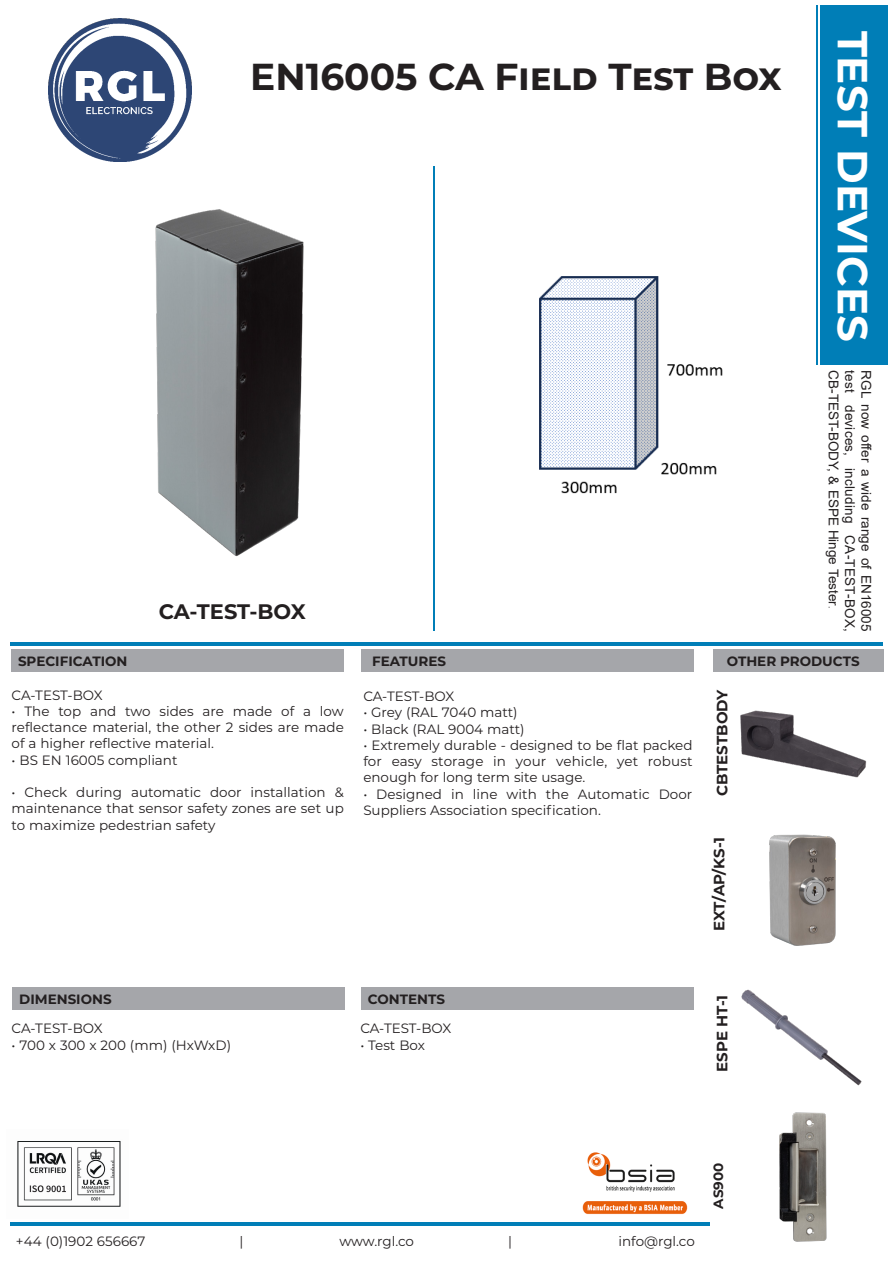
<style>
.page{position:relative;width:893px;height:1263px;background:#fff}
.page>*{position:absolute;margin:0;border:0;box-sizing:border-box;transform-origin:0 0}
.t1{font:700 42px "Montserrat";color:#fff}
.t2{font:700 37.5px "Montserrat";color:#231f20}
.t3{font:700 21px "Montserrat";letter-spacing:-.005em;color:#231f20}
.t4{font:700 15px "Montserrat";color:#231f20}
.t5{font:13.5px/16.2px "Montserrat";color:#231f20;text-align:justify}
.t6{font:13.5px "Arial";color:#231f20}
.t7{font:700 13.5px "Montserrat";color:#231f20}
.t8{font:300 12px "Montserrat";color:#231f20}
</style>
<div class="page">
<hr style="left:10px;top:642px;width:873px;height:4px;background:#007eb7">
<div style="left:12px;top:649px;width:332px;height:22px;background:#a5a6aa"></div>
<div style="left:820px;top:5px;width:68px;height:360px;background:#007eb7"></div>
<img style="left:733px;top:671px;width:138px;height:571px">
<div style="left:362px;top:649px;width:332px;height:22px;background:#a5a6aa"></div>
<div style="left:713px;top:649px;width:171px;height:22px;background:#a5a6aa"></div>
<div style="left:13px;top:987px;width:332px;height:22px;background:#a5a6aa"></div>
<hr style="left:10px;top:1222px;width:700px;height:4px;background:#007eb7">
<div style="left:361px;top:987px;width:333px;height:22px;background:#a5a6aa"></div>
<img style="left:17px;top:1141px;width:104px;height:66px">
<hr style="left:433px;top:167px;width:2px;height:464px;background:#007eb7">
<hr style="left:816px;top:5px;width:2px;height:360px;background:#007eb7">
<img style="left:582px;top:1152px;width:106px;height:63px">
<img style="left:49px;top:19px;width:142px;height:142px">
<img style="left:539px;top:276px;width:184px;height:218px">
<img style="left:155px;top:209px;width:149px;height:348px">
<p class="t7" style="left:18px;top:652px;width:111px">SPECIFICATION</p>
<p class="t2" style="left:250px;top:50px;width:533px">EN16005 CA Field Test Box</p>
<p class="t3" style="left:159px;top:596px;width:148px">CA-TEST-BOX</p>
<p class="t1" style="left:883px;top:31px;width:313px;rotate:90deg">TEST DEVICES</p>
<p class="t6" style="left:843px;top:370px;width:237px;rotate:90deg">CB-TEST-BODY, &amp; ESPE Hinge Tester</p>
<p class="t6" style="left:859px;top:370px;width:262px;rotate:90deg">test devices, including CA-TEST-BOX,</p>
<p class="t6" style="left:875px;top:370px;width:262px;rotate:90deg">RGL now offer a wide range of EN16005</p>
<p class="t8" style="left:841px;top:606px;width:4px;rotate:90deg">.</p>
<p class="t7" style="left:372px;top:652px;width:75px">FEATURES</p>
<p class="t7" style="left:727px;top:652px;width:134px">OTHER PRODUCTS</p>
<p class="t5" style="left:12px;top:686px;width:93px">CA-TEST-BOX</p>
<p class="t5" style="left:12px;top:702px;width:334px">• The top and two sides are made of a low reflectance material, the other 2 sides are made of a higher reflective material.</p>
<p class="t5" style="left:12px;top:751px;width:167px">• BS EN 16005 compliant</p>
<p class="t5" style="left:12px;top:784px;width:334px">• Check during automatic door installation &amp; maintenance that sensor safety zones are set up to maximize pedestrian safety</p>
<p class="t5" style="left:363px;top:688px;width:93px">CA-TEST-BOX</p>
<p class="t5" style="left:363px;top:704px;width:156px">• Grey (RAL 7040 matt)</p>
<p class="t5" style="left:363px;top:720px;width:163px">• Black (RAL 9004 matt)</p>
<p class="t5" style="left:363px;top:736px;width:331px">• Extremely durable - designed to be flat packed for easy storage in your vehicle, yet robust enough for long term site usage.</p>
<p class="t5" style="left:363px;top:785px;width:331px">• Designed in line with the Automatic Door<br>Suppliers Association specification.</p>
<p class="t4" style="left:711px;top:796px;width:108px;rotate:-90deg">CBTESTBODY</p>
<p class="t4" style="left:708px;top:931px;width:96px;rotate:-90deg">EXT/AP/KS-1</p>
<p class="t7" style="left:19px;top:990px;width:94px">DIMENSIONS</p>
<p class="t5" style="left:12px;top:1020px;width:93px">CA-TEST-BOX</p>
<p class="t5" style="left:12px;top:1036px;width:221px">• 700 x 300 x 200 (mm) (HxWxD)</p>
<p class="t7" style="left:368px;top:990px;width:79px">CONTENTS</p>
<p class="t5" style="left:360px;top:1020px;width:93px">CA-TEST-BOX</p>
<p class="t5" style="left:360px;top:1036px;width:66px">• Test Box</p>
<p class="t4" style="left:711px;top:1072px;width:78px;rotate:-90deg">ESPE HT-1</p>
<p class="t5" style="left:16px;top:1233px;width:131px">+44 (0)1902 656667</p>
<p class="t5" style="left:240px;top:1233px;width:5px">|</p>
<p class="t5" style="left:339px;top:1233px;width:76px">www.rgl.co</p>
<p class="t5" style="left:508px;top:1233px;width:5px">|</p>
<p class="t5" style="left:618px;top:1233px;width:78px">info@rgl.co</p>
<p class="t7" style="left:708px;top:1209px;width:47px;rotate:-90deg">AS900</p>
</div>
